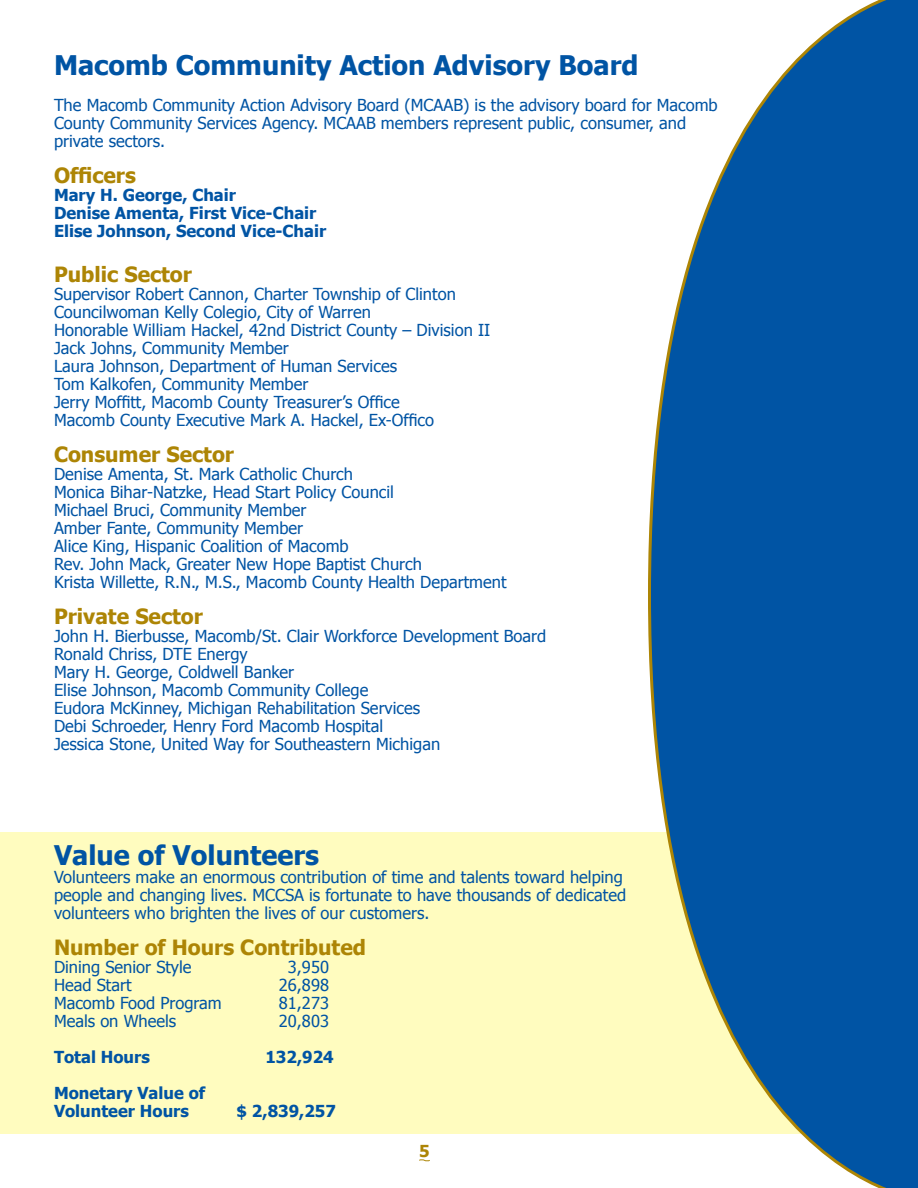
<style>
.page{position:relative;width:918px;height:1188px;background:#fff}
.page>*{position:absolute;margin:0;border:0;box-sizing:border-box;transform-origin:0 0}
.t1{font:700 27px "Tahoma";color:#0054a4}
.t2{font:700 21px "Tahoma";color:#ad8505}
.t3{font:16.5px/18px "Tahoma";color:#0054a4}
.t4{font:700 16.5px/18px "Tahoma";color:#0054a4}
.t5{font:700 16.5px "Tahoma";color:#ad8505}
</style>
<div class="page">
<div style="left:0;top:833px;width:918px;height:301px;background:#fffcbf"></div>
<svg style="left:419px;top:1160px;width:11px;height:2px"></svg>
<svg style="left:647px;top:0;width:271px;height:1188px"></svg>
<h1 class="t1" style="left:54px;top:46px;width:586px">Macomb Community Action Advisory Board</h1>
<p class="t3" style="left:54px;top:95px;width:665px">The Macomb Community Action Advisory Board (MCAAB) is the advisory board for Macomb<br>County Community Services Agency. MCAAB members represent public, consumer, and private sectors.</p>
<p class="t2" style="left:54px;top:160px;width:83px">Officers</p>
<p class="t4" style="left:54px;top:185px;width:274px">Mary H. George, Chair<br>Denise Amenta, First Vice-Chair<br>Elise Johnson, Second Vice-Chair</p>
<p class="t2" style="left:54px;top:259px;width:140px">Public Sector</p>
<p class="t3" style="left:54px;top:284px;width:438px">Supervisor Robert Cannon, Charter Township of Clinton Councilwoman Kelly Colegio, City of Warren<br>Honorable William Hackel, 42nd District County – Division II Jack Johns, Community Member<br>Laura Johnson, Department of Human Services<br>Tom Kalkofen, Community Member<br>Jerry Moffitt, Macomb County Treasurer’s Office<br>Macomb County Executive Mark A. Hackel, Ex-Offico</p>
<p class="t2" style="left:54px;top:439px;width:182px">Consumer Sector</p>
<p class="t3" style="left:54px;top:464px;width:454px">Denise Amenta, St. Mark Catholic Church<br>Monica Bihar-Natzke, Head Start Policy Council<br>Michael Bruci, Community Member<br>Amber Fante, Community Member<br>Alice King, Hispanic Coalition of Macomb<br>Rev. John Mack, Greater New Hope Baptist Church<br>Krista Willette, R.N., M.S., Macomb County Health Department</p>
<p class="t2" style="left:54px;top:601px;width:150px">Private Sector</p>
<p class="t3" style="left:54px;top:626px;width:494px">John H. Bierbusse, Macomb/St. Clair Workforce Development Board Ronald Chriss, DTE Energy<br>Mary H. George, Coldwell Banker<br>Elise Johnson, Macomb Community College<br>Eudora McKinney, Michigan Rehabilitation Services<br>Debi Schroeder, Henry Ford Macomb Hospital<br>Jessica Stone, United Way for Southeastern Michigan</p>
<h1 class="t1" style="left:54px;top:836px;width:267px">Value of Volunteers</h1>
<p class="t3" style="left:54px;top:867px;width:574px">Volunteers make an enormous contribution of time and talents toward helping people and changing lives. MCCSA is fortunate to have thousands of dedicated volunteers who brighten the lives of our customers.</p>
<p class="t2" style="left:54px;top:932px;width:314px">Number of Hours Contributed</p>
<p class="t3" style="left:54px;top:957px;width:139px">Dining Senior Style</p>
<p class="t3" style="left:288px;top:957px;width:43px">3,950</p>
<p class="t3" style="left:54px;top:975px;width:79px">Head Start</p>
<p class="t3" style="left:279px;top:975px;width:52px">26,898</p>
<p class="t3" style="left:54px;top:993px;width:169px">Macomb Food Program</p>
<p class="t3" style="left:279px;top:993px;width:52px">81,273</p>
<p class="t3" style="left:54px;top:1011px;width:124px">Meals on Wheels</p>
<p class="t3" style="left:279px;top:1011px;width:52px">20,803</p>
<p class="t4" style="left:54px;top:1047px;width:97px">Total Hours</p>
<p class="t4" style="left:265px;top:1047px;width:70px">132,924</p>
<p class="t4" style="left:54px;top:1083px;width:153px">Monetary Value of<br>Volunteer Hours</p>
<p class="t4" style="left:237px;top:1101px;width:101px">$ 2,839,257</p>
<p class="t5" style="left:419px;top:1140px;width:12px">5</p>
</div>
